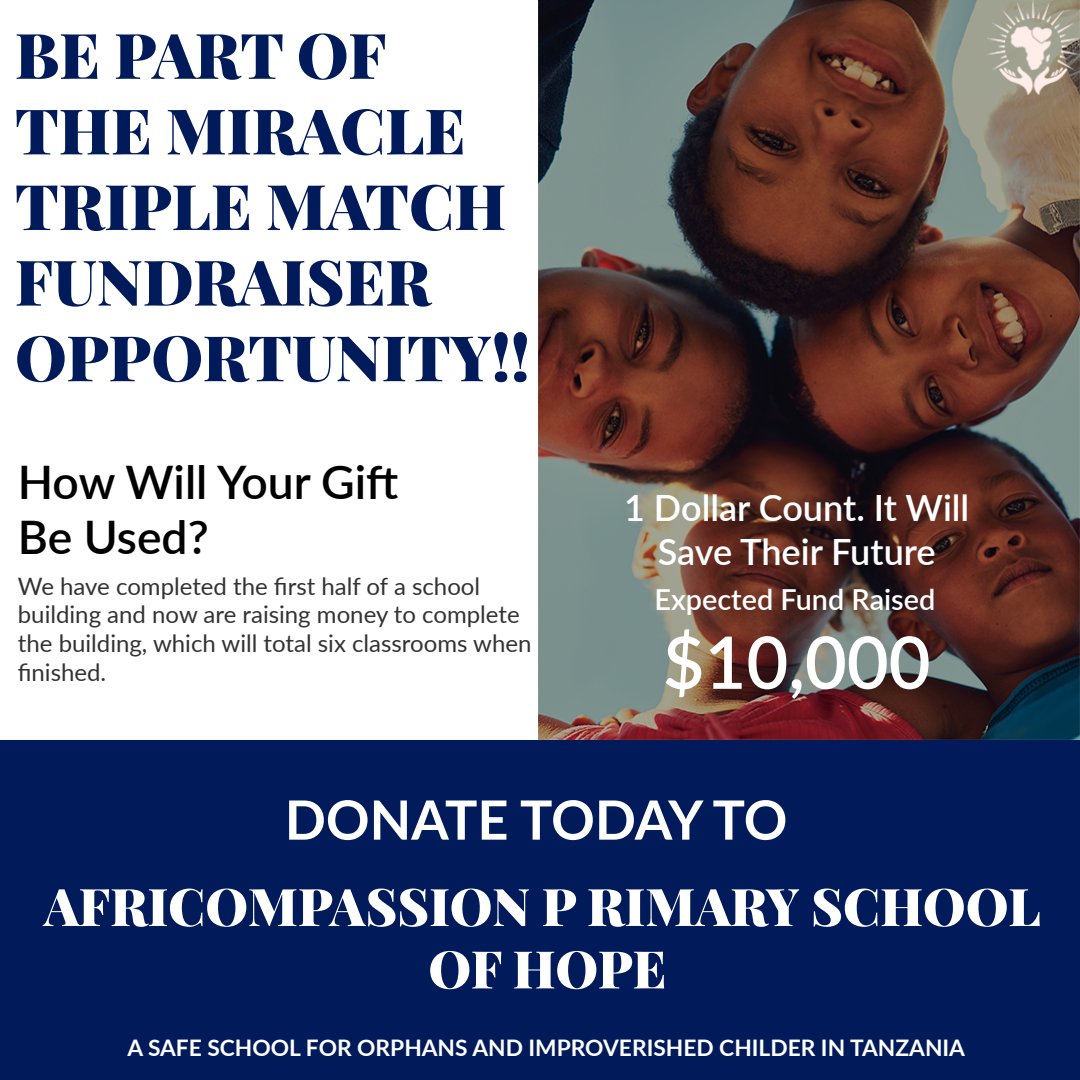
<style>
.page{position:relative;width:1080px;height:1080px;background:#fff}
.page>*{position:absolute;margin:0;border:0;box-sizing:border-box;transform-origin:0 0}
.t1{font:600 72.4px "Lato";color:#fff}
.t2{font:900 63px/75.6px "Playfair Display";color:#001a5a}
.t3{font:700 54.2px "Lato";letter-spacing:-.01em;color:#fff}
.t4{font:900 52px/62.4px "Playfair Display";letter-spacing:-.01em;color:#fff;text-align:center}
.t5{font:600 46.2px/55.5px "Lato";color:#000}
.t6{font:600 36.2px/43.4px "Lato";color:#fff;text-align:center}
.t7{font:600 29px "Lato";color:#fff}
.t8{font:24px/28.8px "Lato";color:#333}
.t9{font:700 22.8px "Lato";color:#fff}
</style>
<div class="page">
<div style="left:0;top:740px;width:1080px;height:340px;background:#001a5a"></div>
<img style="left:539px;top:0;width:541px;height:740px">
<img style="left:987px;top:0;width:93px;height:95px">
<h2 class="t2" style="left:15px;top:17px;width:516px">BE PART OF<br>THE MIRACLE<br>TRIPLE MATCH<br>FUNDRAISER<br>OPPORTUNITY!!</h2>
<h3 class="t5" style="left:18px;top:452px;width:382px">How Will Your Gift<br>Be Used?</h3>
<p class="t8" style="left:18px;top:570px;width:515px">We have completed the first half of a school building and now are raising money to complete the building, which will total six classrooms when finished.</p>
<h3 class="t6" style="left:624px;top:485px;width:347px">1 Dollar Count. It Will<br>Save Their Future</h3>
<p class="t7" style="left:654px;top:579px;width:282px">Expected Fund Raised</p>
<h1 class="t1" style="left:663px;top:610px;width:269px">$10,000</h1>
<h3 class="t3" style="left:285px;top:780px;width:504px">DONATE TODAY TO</h3>
<h3 class="t4" style="left:44px;top:875px;width:998px">AFRICOMPASSION P RIMARY SCHOOL<br>OF HOPE</h3>
<p class="t9" style="left:127px;top:1031px;width:839px">A SAFE SCHOOL FOR ORPHANS AND IMPROVERISHED CHILDER IN TANZANIA</p>
</div>
